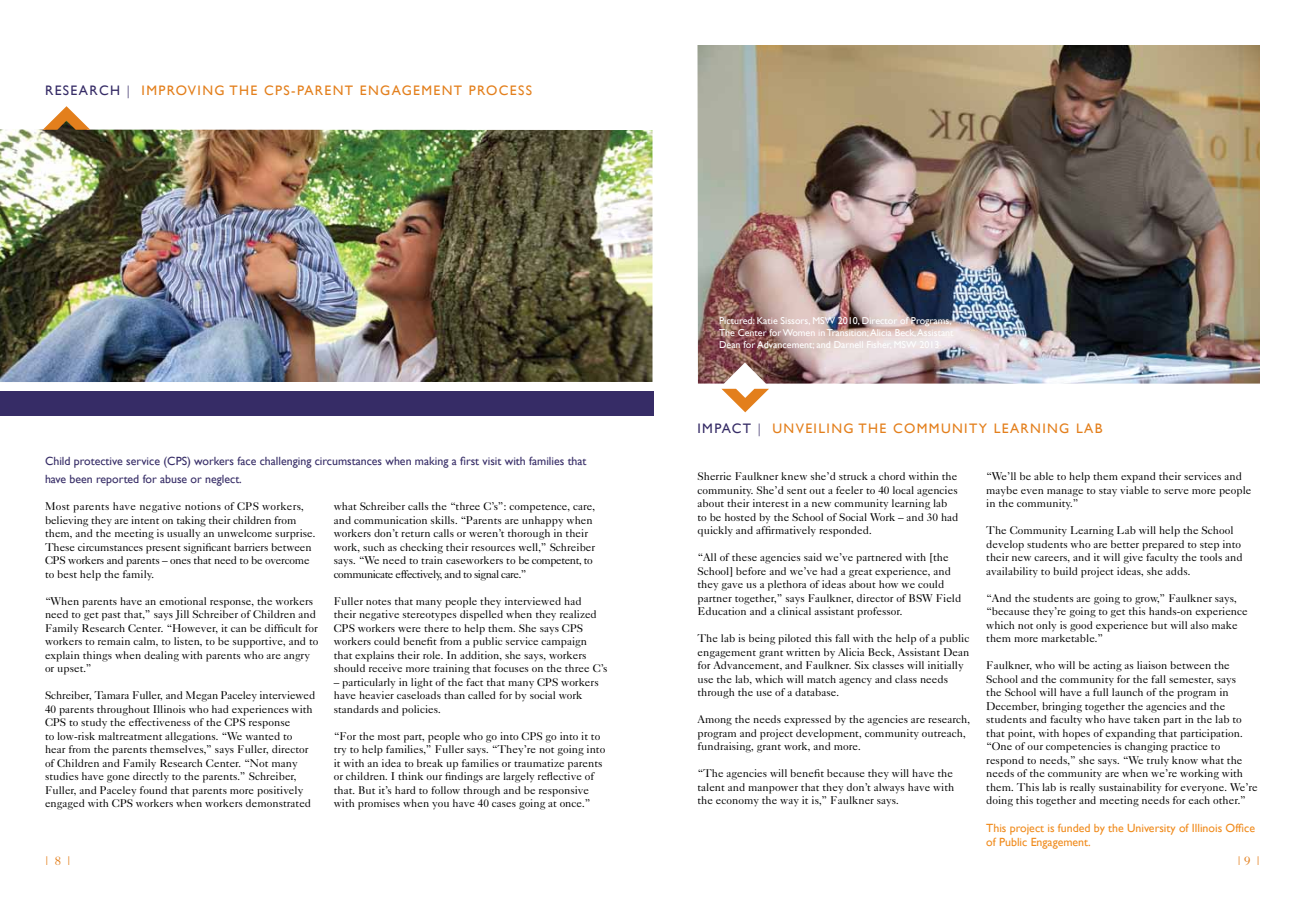
<style>
.page{position:relative;width:1305px;height:900px;background:#fff}
.page>*{position:absolute;margin:0;border:0;box-sizing:border-box;transform-origin:0 0}
.t1{font:13.75px "Gill Sans";letter-spacing:.1em;color:#e37f1c}
.t2{font:12.5px "Caslon Five Forty";color:#e37f1c}
.t3{font:11.88px/18.8px "Gill Sans";color:#362c66}
.t4{font:11.88px/14.2px "Gill Sans";color:#f08b1d}
.t5{font:11.25px/13.5px "Caslon Five Forty";color:#000}
.t6{font:10px/12px "Gill Sans";color:#fff}
.s1{color:#362c66}
.s2{font-weight:300;color:#362c66}
</style>
<div class="page">
<img style="left:698px;top:45px;width:562px;height:339px">
<svg style="left:721px;top:389px;width:48px;height:23px"></svg>
<img style="left:0;top:129px;width:652px;height:253px">
<svg style="left:43px;top:106px;width:47px;height:24px"></svg>
<div style="left:0;top:391px;width:653px;height:25px;background:#362c66"></div>
<p class="t1" style="left:45px;top:82px;width:229px"><span class="s1">research</span> <span class="s2">|</span> Improving the CPS</p>
<p class="t1" style="left:291px;top:82px;width:242px">-Parent Engagement Process</p>
<p class="t3" style="left:45px;top:451px;width:543px">Child protective service (CPS) workers face challenging circumstances when making a first visit with families that have been reported for abuse or neglect.</p>
<p class="t5" style="left:45px;top:500px;width:272px">Most parents have negative notions of CPS workers, believing they are intent on taking their children from them, and the meeting is usually an unwelcome surprise.<br>These circumstances present significant barriers between CPS workers and parents – ones that need to be overcome to best help the family.</p>
<p class="t5" style="left:45px;top:594px;width:275px">“When parents have an emotional response, the workers need to get past that,” says Jill Schreiber of Children and Family Research Center. “However, it can be difficult for workers to remain calm, to listen, to be supportive, and to explain things when dealing with parents who are angry or upset.”</p>
<p class="t5" style="left:45px;top:689px;width:272px">Schreiber, Tamara Fuller, and Megan Paceley interviewed 40 parents throughout Illinois who had experiences with CPS to study the effectiveness of the CPS response<br>to low-risk maltreatment allegations. “We wanted to hear from the parents themselves,” says Fuller, director of Children and Family Research Center. “Not many studies have gone directly to the parents.” Schreiber, Fuller, and Paceley found that parents more positively engaged with CPS workers when workers demonstrated</p>
<p class="t5" style="left:334px;top:500px;width:263px">what Schreiber calls the “three C’s”: competence, care, and communication skills. “Parents are unhappy when workers don’t return calls or weren’t thorough in their work, such as checking their resources well,” Schreiber says. “We need to train caseworkers to be competent, to communicate effectively, and to signal care.”</p>
<p class="t5" style="left:334px;top:594px;width:275px">Fuller notes that many people they interviewed had<br>their negative stereotypes dispelled when they realized CPS workers were there to help them. She says CPS workers could benefit from a public service campaign that explains their role. In addition, she says, workers should receive more training that focuses on the three C’s</p>
<p class="t5" style="left:334px;top:675px;width:266px">– particularly in light of the fact that many CPS workers have heavier caseloads than called for by social work standards and policies.</p>
<p class="t5" style="left:334px;top:729px;width:273px">“For the most part, people who go into CPS go into it to try to help families,” Fuller says. “They’re not going into it with an idea to break up families or traumatize parents or children. I think our findings are largely reflective of that. But it’s hard to follow through and be responsive with promises when you have 40 cases going at once.”</p>
<p class="t6" style="left:719px;top:314px;width:236px">Pictured: Katie Sissors, MSW 2010, Director of Programs,<br>The Center for Women in Transition; Alicia Beck, Assistant<br>Dean for Advancement; and Darnell Fisher, MSW 2013</p>
<p class="t1" style="left:698px;top:420px;width:406px"><span class="s1">impact</span> <span class="s2">|</span> unveiling the community learning lab</p>
<p class="t5" style="left:698px;top:470px;width:263px">Sherrie Faulkner knew she’d struck a chord within the community. She’d sent out a feeler to 40 local agencies about their interest in a new community learning lab to be hosted by the School of Social Work – and 30 had quickly and affirmatively responded.</p>
<p class="t5" style="left:698px;top:551px;width:265px">“All of these agencies said we’ve partnered with [the School] before and we’ve had a great experience, and they gave us a plethora of ideas about how we could partner together,” says Faulkner, director of BSW Field Education and a clinical assistant professor.</p>
<p class="t5" style="left:698px;top:632px;width:273px">The lab is being piloted this fall with the help of a public engagement grant written by Alicia Beck, Assistant Dean for Advancement, and Faulkner. Six classes will initially use the lab, which will match agency and class needs through the use of a database.</p>
<p class="t5" style="left:698px;top:713px;width:274px">Among the needs expressed by the agencies are research, program and project development, community outreach, fundraising, grant work, and more.</p>
<p class="t5" style="left:698px;top:767px;width:258px;text-align:justify">“The agencies will benefit because they will have the talent and manpower that they don’t always have with the economy the way it is,” Faulkner says.</p>
<p class="t5" style="left:986px;top:470px;width:267px">“We’ll be able to help them expand their services and maybe even manage to stay viable to serve more people in the community.”</p>
<p class="t5" style="left:986px;top:524px;width:258px">The Community Learning Lab will help the School develop students who are better prepared to step into their new careers, and it will give faculty the tools and availability to build project ideas, she adds.</p>
<p class="t5" style="left:986px;top:591px;width:263px">“And the students are going to grow,” Faulkner says, “because they’re going to get this hands-on experience which not only is good experience but will also make them more marketable.”</p>
<p class="t5" style="left:986px;top:659px;width:273px">Faulkner, who will be acting as liaison between the School and the community for the fall semester, says<br>the School will have a full launch of the program in December, bringing together the agencies and the students and faculty who have taken part in the lab to that point, with hopes of expanding that participation. “One of our competencies is changing practice to respond to needs,” she says. “We truly know what the needs of the community are when we’re working with them. This lab is really sustainability for everyone. We’re doing this together and meeting needs for each other.”</p>
<p class="t4" style="left:986px;top:821px;width:270px">This project is funded by the University of Illinois Office of Public Engagement.</p>
<p class="t2" style="left:45px;top:853px;width:27px">| 8 |</p>
<p class="t2" style="left:1237px;top:853px;width:24px">| 9 |</p>
</div>
